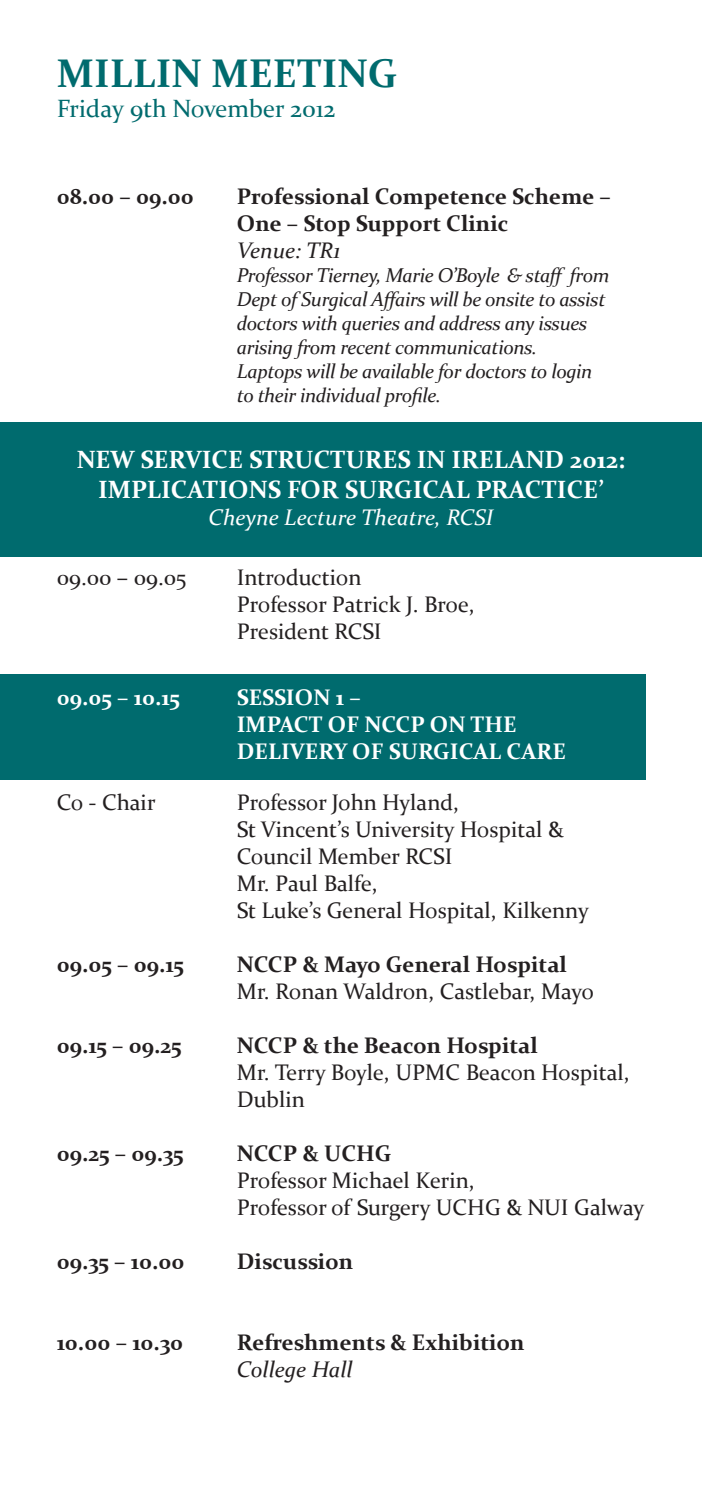
<style>
.page{position:relative;width:702px;height:1489px;background:#fff}
.page>*{position:absolute;margin:0;border:0;box-sizing:border-box;transform-origin:0 0}
.t1{font:700 40px "Constantia";color:#006b6e}
.t2{font:700 25px/30px "Constantia";color:#fff;text-align:center}
.t3{font:25px "Constantia";color:#006b6e}
.t4{font:22.5px/27px "Constantia";color:#231f20}
.t5{font:700 22.5px/27px "Constantia";color:#231f20}
.t6{font:700 22.5px "Constantia";color:#fff}
.t7{font:italic 22.5px "Constantia";color:#fff}
.t8{font:italic 22.5px "Constantia";color:#231f20}
.t9{font:italic 20px/24px "Constantia";letter-spacing:-.02em;color:#231f20}
</style>
<div class="page">
<div style="left:0;top:674px;width:645px;height:106px;background:#006b6e"></div>
<div style="left:0;top:422px;width:702px;height:134px;background:#006b6e"></div>
<p class="t1" style="left:57px;top:46px;width:342px">MILLIN MEETING</p>
<p class="t3" style="left:57px;top:91px;width:280px">Friday 9th November 2012</p>
<p class="t5" style="left:57px;top:181px;width:139px">08.00 – 09.00</p>
<p class="t5" style="left:237px;top:181px;width:375px">Professional Competence Scheme –<br>One – Stop Support Clinic</p>
<p class="t8" style="left:237px;top:235px;width:105px">Venue: TR1</p>
<p class="t9" style="left:237px;top:262px;width:374px">Professor Tierney, Marie O’Boyle &amp; staff from Dept of Surgical Affairs will be onsite to assist doctors with queries and address any issues arising from recent communications.<br>Laptops will be available for doctors to login</p>
<p class="t9" style="left:237px;top:382px;width:206px">to their individual profile.</p>
<p class="t2" style="left:77px;top:443px;width:550px">NEW SERVICE STRUCTURES IN IRELAND 2012:<br>IMPLICATIONS FOR SURGICAL PRACTICE’</p>
<p class="t7" style="left:208px;top:502px;width:286px">Cheyne Lecture Theatre, RCSI</p>
<p class="t4" style="left:57px;top:563px;width:131px">09.00 – 09.05</p>
<p class="t4" style="left:237px;top:563px;width:126px">Introduction</p>
<p class="t4" style="left:237px;top:590px;width:239px">Professor Patrick J. Broe,</p>
<p class="t4" style="left:237px;top:617px;width:146px">President RCSI</p>
<p class="t6" style="left:57px;top:682px;width:125px">09.05 – 10.15</p>
<p class="t6" style="left:237px;top:682px;width:125px">SESSION 1 –</p>
<p class="t6" style="left:237px;top:709px;width:281px">IMPACT OF NCCP ON THE</p>
<p class="t6" style="left:237px;top:736px;width:330px">DELIVERY OF SURGICAL CARE</p>
<p class="t4" style="left:57px;top:788px;width:100px">Co - Chair</p>
<p class="t4" style="left:237px;top:788px;width:224px">Professor John Hyland,</p>
<p class="t4" style="left:237px;top:815px;width:328px">St Vincent’s University Hospital &amp;</p>
<p class="t4" style="left:237px;top:842px;width:217px">Council Member RCSI</p>
<p class="t4" style="left:237px;top:869px;width:142px">Mr. Paul Balfe,</p>
<p class="t4" style="left:237px;top:896px;width:353px">St Luke’s General Hospital, Kilkenny</p>
<p class="t5" style="left:57px;top:949px;width:129px">09.05 – 09.15</p>
<p class="t5" style="left:237px;top:949px;width:331px">NCCP &amp; Mayo General Hospital</p>
<p class="t4" style="left:237px;top:977px;width:359px">Mr. Ronan Waldron, Castlebar, Mayo</p>
<p class="t5" style="left:57px;top:1030px;width:126px">09.15 – 09.25</p>
<p class="t5" style="left:237px;top:1030px;width:302px">NCCP &amp; the Beacon Hospital</p>
<p class="t4" style="left:237px;top:1058px;width:394px">Mr. Terry Boyle, UPMC Beacon Hospital,<br>Dublin</p>
<p class="t5" style="left:57px;top:1138px;width:128px">09.25 – 09.35</p>
<p class="t5" style="left:237px;top:1138px;width:156px">NCCP &amp; UCHG</p>
<p class="t4" style="left:237px;top:1166px;width:239px">Professor Michael Kerin,</p>
<p class="t4" style="left:237px;top:1193px;width:409px">Professor of Surgery UCHG &amp; NUI Galway</p>
<p class="t5" style="left:57px;top:1246px;width:129px">09.35 – 10.00</p>
<p class="t5" style="left:237px;top:1246px;width:118px">Discussion</p>
<p class="t5" style="left:57px;top:1327px;width:128px">10.00 – 10.30</p>
<p class="t5" style="left:237px;top:1327px;width:289px">Refreshments &amp; Exhibition</p>
<p class="t8" style="left:237px;top:1354px;width:117px">College Hall</p>
</div>
